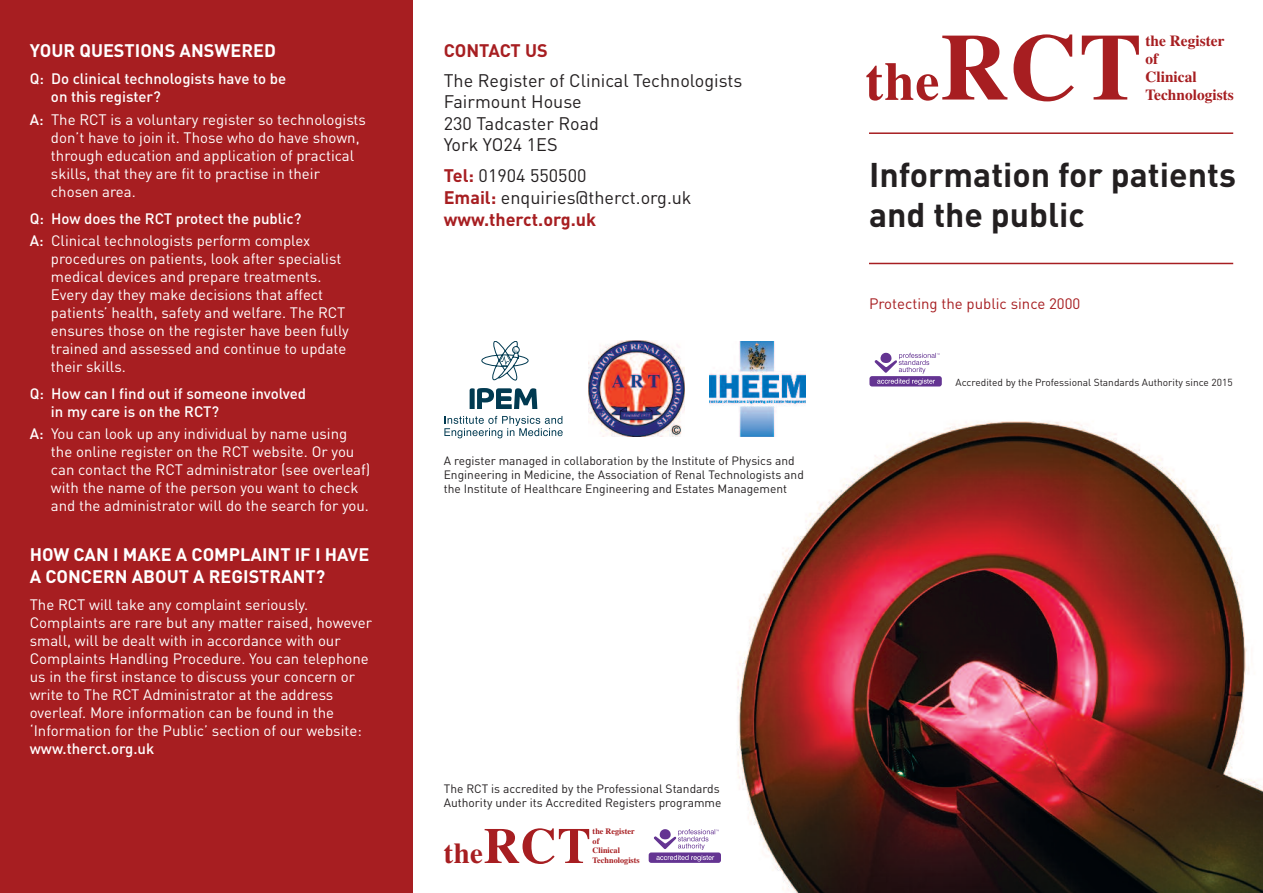
<style>
.page{position:relative;width:1263px;height:893px;background:#fff}
.page>*{position:absolute;margin:0;border:0;box-sizing:border-box;transform-origin:0 0}
.t1{font:700 94.65px "Times";color:#a71e21}
.t2{font:700 54.3px "Times";color:#a71e21}
.t3{font:700 50.4px "Times";color:#a71e21}
.t4{font:700 33.9px/40.7px "DIN";color:#231f20}
.t5{font:700 28.95px "Times";color:#a71e21}
.t6{font:18px/21.6px "DIN";color:#231f20}
.t7{font:700 18px/21.6px "DIN";color:#fff}
.t8{font:700 18px "DIN";color:#a71e21}
.t9{font:700 15.45px/17.9px "Times";color:#a71e21}
.t10{font:15px/18px "DIN";color:#fff}
.t11{font:500 15px/18px "DIN";color:#fff}
.t12{font:15px "DIN";color:#a71e21}
.t13{font:12px/14.4px "DIN";color:#231f20}
.t14{font:10.2px "DIN";color:#231f20}
.t15{font:700 8.25px/9.4px "Times";color:#a71e21}
.s1{font-weight:500}
.s2{font-weight:700;color:#a71e21}
</style>
<div class="page">
<div style="left:0;top:0;width:412px;height:893px;background:#a71e21"></div>
<img style="left:458px;top:262px;width:805px;height:631px">
<hr style="left:869px;top:132px;width:364px;height:2px;background:#a71e21">
<hr style="left:869px;top:263px;width:364px;height:1px;background:#a71e21">
<img style="left:709px;top:341px;width:96px;height:96px">
<img style="left:588px;top:341px;width:97px;height:96px">
<svg style="left:470px;top:388px;width:67px;height:21px"></svg>
<svg style="left:481px;top:341px;width:48px;height:41px"></svg>
<svg style="left:444px;top:416px;width:119px;height:22px"></svg>
<svg style="left:649px;top:829px;width:72px;height:34px"></svg>
<svg style="left:869px;top:353px;width:73px;height:33px"></svg>
<p class="t7" style="left:30px;top:40px;width:248px">YOUR QUESTIONS ANSWERED</p>
<p class="t11" style="left:51px;top:70px;width:237px;text-indent:-21px">Q: Do clinical technologists have to be on this register?</p>
<p class="t10" style="left:51px;top:111px;width:317px;text-indent:-21px"><span class="s1">A:</span> The RCT is a voluntary register so technologists don’t have to join it. Those who do have shown, through education and application of practical skills, that they are fit to practise in their chosen area.</p>
<p class="t10" style="left:30px;top:207px;width:282px;line-height:22.5px"><span class="s1">Q: How does the RCT protect the public?<br>A:</span> Clinical technologists perform complex</p>
<p class="t10" style="left:51px;top:250px;width:299px">procedures on patients, look after specialist medical devices and prepare treatments.<br>Every day they make decisions that affect patients’ health, safety and welfare. The RCT ensures those on the register have been fully trained and assessed and continue to update their skills.</p>
<p class="t11" style="left:51px;top:385px;width:257px;text-indent:-21px">Q: How can I find out if someone involved in my care is on the RCT?</p>
<p class="t10" style="left:51px;top:425px;width:321px;text-indent:-21px"><span class="s1">A:</span> You can look up any individual by name using the online register on the RCT website. Or you can contact the RCT administrator (see overleaf) with the name of the person you want to check and the administrator will do the search for you.</p>
<p class="t7" style="left:30px;top:544px;width:341px">HOW CAN I MAKE A COMPLAINT IF I HAVE<br>A CONCERN ABOUT A REGISTRANT?</p>
<p class="t10" style="left:30px;top:596px;width:344px">The RCT will take any complaint seriously.<br>Complaints are rare but any matter raised, however small, will be dealt with in accordance with our Complaints Handling Procedure. You can telephone us in the first instance to discuss your concern or write to The RCT Administrator at the address overleaf. More information can be found in the ‘Information for the Public’ section of our website:</p>
<p class="t11" style="left:30px;top:740px;width:126px">www.therct.org.uk</p>
<p class="t8" style="left:444px;top:40px;width:105px">CONTACT US</p>
<p class="t6" style="left:444px;top:70px;width:300px">The Register of Clinical Technologists<br>Fairmount House<br>230 Tadcaster Road<br>York YO24 1ES</p>
<p class="t6" style="left:444px;top:165px;width:249px;line-height:22px"><span class="s2">Tel:</span> 01904 550500<br><span class="s2">Email:</span> enquiries@therct.org.uk <span class="s2">www.therct.org.uk</span></p>
<p class="t13" style="left:444px;top:453px;width:362px">A register managed in collaboration by the Institute of Physics and<br>Engineering in Medicine, the Association of Renal Technologists and the Institute of Healthcare Engineering and Estates Management</p>
<h1 class="t1" style="left:941px;top:12px;width:203px">RCT</h1>
<p class="t9" style="left:1145px;top:32px;width:81px">the Register of<br>Clinical</p>
<h2 class="t2" style="left:865px;top:49px;width:76px">the</h2>
<p class="t9" style="left:1145px;top:85px;width:90px">Technologists</p>
<h3 class="t4" style="left:869px;top:155px;width:368px">Information for patients and the public</h3>
<p class="t12" style="left:869px;top:295px;width:213px">Protecting the public since 2000</p>
<p class="t14" style="left:955px;top:377px;width:279px">Accredited by the Professional Standards Authority since 2015</p>
<p class="t13" style="left:444px;top:781px;width:279px">The RCT is accredited by the Professional Standards<br>Authority under its Accredited Registers programme</p>
<h3 class="t3" style="left:484px;top:816px;width:109px">RCT</h3>
<p class="t15" style="left:593px;top:827px;width:44px">the Register of<br>Clinical</p>
<h3 class="t5" style="left:444px;top:836px;width:41px">the</h3>
<p class="t15" style="left:593px;top:855px;width:49px">Technologists</p>
</div>
